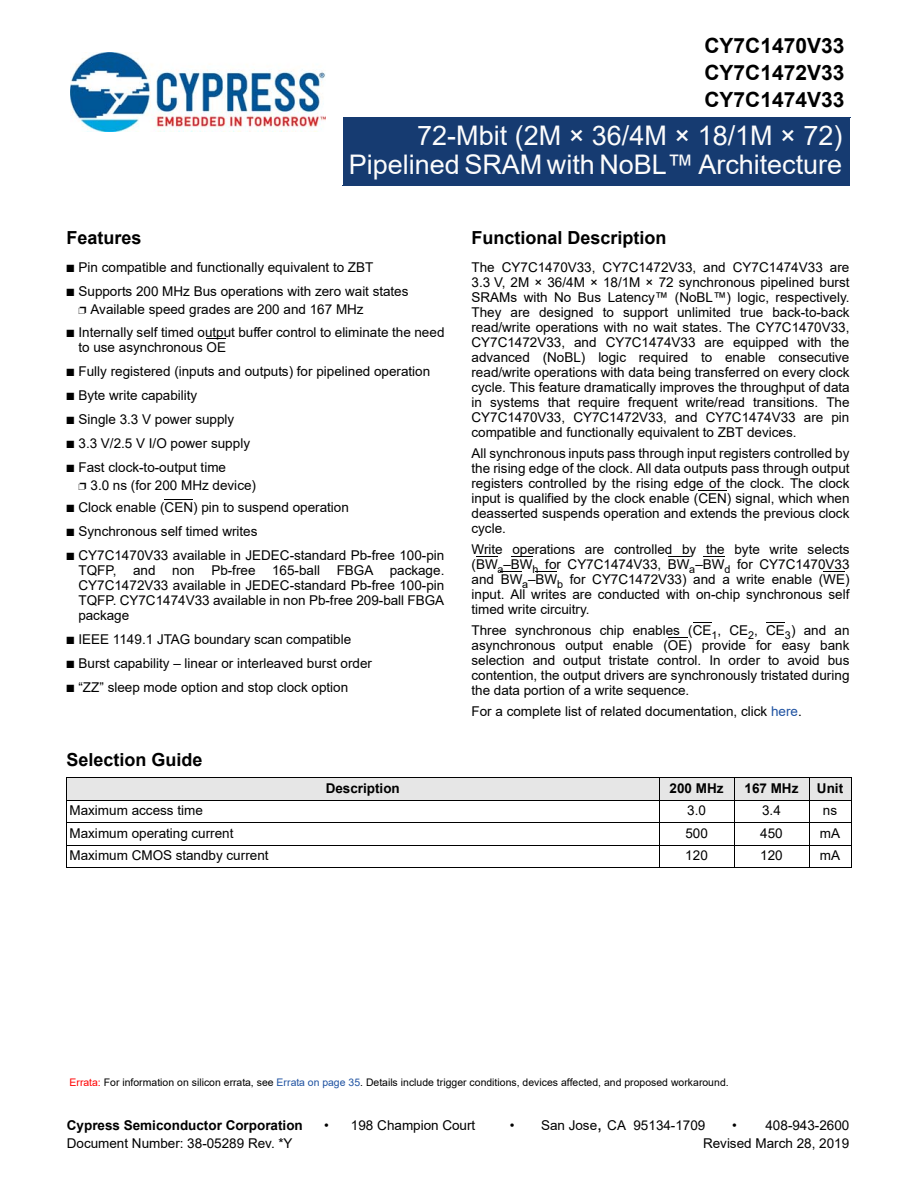
<style>
.page{position:relative;width:918px;height:1188px;background:#fff}
.page>*{position:absolute;margin:0;border:0;box-sizing:border-box;transform-origin:0 0}
.t1{font:27px/28.5px "Arial";color:#fcfcfc;text-align:right}
.t2{font:700 21px/27px "Arial";color:#000;text-align:justify}
.t3{font:700 18px "Arial";color:#000}
.t4{font:13.5px/15px "Arial";color:#000;text-align:justify}
.t5{font:700 13.5px "Arial";color:#000}
.t6{font:10.5px "Arial";letter-spacing:.005em;color:#000}
.s1{color:#1f52a1}
.s2{color:#f00}
.s3{font-size:18px}
</style>
<div class="page">
<div style="left:343px;top:117px;width:507px;height:69px;background:#163b71"></div>
<hr style="left:850px;top:117px;width:1px;height:69px;background:#163b71">
<img style="left:70px;top:52px;width:255px;height:80px">
<svg style="left:207px;top:338px;width:19px;height:1px"></svg>
<svg style="left:165px;top:499px;width:28px;height:1px"></svg>
<svg style="left:698px;top:490px;width:29px;height:1px"></svg>
<svg style="left:476px;top:556px;width:21px;height:1px"></svg>
<svg style="left:511px;top:556px;width:22px;height:1px"></svg>
<svg style="left:668px;top:556px;width:21px;height:1px"></svg>
<svg style="left:703px;top:556px;width:21px;height:1px"></svg>
<svg style="left:501px;top:571px;width:21px;height:1px"></svg>
<svg style="left:536px;top:571px;width:21px;height:1px"></svg>
<svg style="left:823px;top:571px;width:22px;height:1px"></svg>
<svg style="left:693px;top:622px;width:19px;height:1px"></svg>
<svg style="left:766px;top:622px;width:19px;height:1px"></svg>
<svg style="left:668px;top:637px;width:19px;height:1px"></svg>
<div style="left:67px;top:778px;width:592px;height:22px;background:#e6e6e6"></div>
<div style="left:659px;top:778px;width:75px;height:22px;background:#e6e6e6"></div>
<div style="left:734px;top:778px;width:75px;height:22px;background:#e6e6e6"></div>
<div style="left:809px;top:778px;width:42px;height:22px;background:#e6e6e6"></div>
<hr style="left:66px;top:778px;width:1px;height:89px;background:#000">
<hr style="left:659px;top:777px;width:1px;height:91px;background:#000">
<hr style="left:734px;top:777px;width:1px;height:91px;background:#000">
<hr style="left:809px;top:777px;width:1px;height:91px;background:#000">
<hr style="left:851px;top:778px;width:1px;height:89px;background:#000">
<hr style="left:66px;top:777px;width:785px;height:1px;background:#000">
<hr style="left:66px;top:800px;width:785px;height:1px;background:#000">
<hr style="left:66px;top:822px;width:785px;height:1px;background:#000">
<hr style="left:66px;top:845px;width:785px;height:1px;background:#000">
<hr style="left:66px;top:867px;width:785px;height:1px;background:#000">
<h2 class="t2" style="left:705px;top:32px;width:141px">CY7C1470V33<br>CY7C1472V33<br>CY7C1474V33</h2>
<h1 class="t1" style="left:349px;top:122px;width:495px">72-Mbit (2M × 36/4M × 18/1M × 72)<br>Pipelined SRAM with NoBL™ Architecture</h1>
<h3 class="t3" style="left:67px;top:227px;width:76px">Features</h3>
<p class="t4" style="left:67px;top:260px;width:308px">■ Pin compatible and functionally equivalent to ZBT</p>
<p class="t4" style="left:78px;top:283px;width:332px;line-height:18px;text-indent:-12px">■ Supports 200 MHz Bus operations with zero wait states ❐ Available speed grades are 200 and 167 MHz</p>
<p class="t4" style="left:78px;top:325px;width:368px;text-indent:-12px">■ Internally self timed output buffer control to eliminate the need to use asynchronous OE</p>
<p class="t4" style="left:67px;top:364px;width:365px">■ Fully registered (inputs and outputs) for pipelined operation</p>
<p class="t4" style="left:67px;top:388px;width:132px">■ Byte write capability</p>
<p class="t4" style="left:67px;top:412px;width:169px">■ Single 3.3 V power supply</p>
<p class="t4" style="left:67px;top:436px;width:185px">■ 3.3 V/2.5 V I/O power supply</p>
<p class="t4" style="left:78px;top:458px;width:179px;line-height:18px;text-indent:-12px">■ Fast clock-to-output time<br>❐ 3.0 ns (for 200 MHz device)</p>
<p class="t4" style="left:67px;top:500px;width:284px">■ Clock enable (CEN) pin to suspend operation</p>
<p class="t4" style="left:67px;top:524px;width:193px">■ Synchronous self timed writes</p>
<p class="t4" style="left:78px;top:548px;width:367px;text-indent:-12px">■ CY7C1470V33 available in JEDEC-standard Pb-free 100-pin TQFP, and non Pb-free 165-ball FBGA package.<br>CY7C1472V33 available in JEDEC-standard Pb-free 100-pin TQFP. CY7C1474V33 available in non Pb-free 209-ball FBGA package</p>
<p class="t4" style="left:67px;top:632px;width:286px">■ IEEE 1149.1 JTAG boundary scan compatible</p>
<p class="t4" style="left:67px;top:656px;width:307px">■ Burst capability – linear or interleaved burst order</p>
<p class="t4" style="left:67px;top:680px;width:283px">■ “ZZ” sleep mode option and stop clock option</p>
<h3 class="t3" style="left:67px;top:749px;width:138px">Selection Guide</h3>
<h3 class="t3" style="left:472px;top:227px;width:196px">Functional Description</h3>
<p class="t4" style="left:472px;top:260px;width:380px">The CY7C1470V33, CY7C1472V33, and CY7C1474V33 are 3.3 V, 2M × 36/4M × 18/1M × 72 synchronous pipelined burst SRAMs with No Bus Latency™ (NoBL™) logic, respectively.<br>They are designed to support unlimited true back-to-back read/write operations with no wait states. The CY7C1470V33, CY7C1472V33, and CY7C1474V33 are equipped with the advanced (NoBL) logic required to enable consecutive read/write operations with data being transferred on every clock cycle. This feature dramatically improves the throughput of data in systems that require frequent write/read transitions. The CY7C1470V33, CY7C1472V33, and CY7C1474V33 are pin compatible and functionally equivalent to ZBT devices.</p>
<p class="t4" style="left:472px;top:446px;width:380px">All synchronous inputs pass through input registers controlled by the rising edge of the clock. All data outputs pass through output registers controlled by the rising edge of the clock. The clock input is qualified by the clock enable (CEN) signal, which when deasserted suspends operation and extends the previous clock cycle.</p>
<p class="t4" style="left:472px;top:542px;width:380px">Write operations are controlled by the byte write selects (BW<sub>a</sub>–BW<sub>h</sub> for CY7C1474V33, BW<sub>a</sub>–BW<sub>d</sub> for CY7C1470V33 and BW<sub>a</sub>–BW<sub>b</sub> for CY7C1472V33) and a write enable (WE) input. All writes are conducted with on-chip synchronous self timed write circuitry.</p>
<p class="t4" style="left:472px;top:623px;width:380px">Three synchronous chip enables (CE<sub>1</sub>, CE<sub>2</sub>, CE<sub>3</sub>) and an asynchronous output enable (OE) provide for easy bank selection and output tristate control. In order to avoid bus contention, the output drivers are synchronously tristated during the data portion of a write sequence.</p>
<p class="t4" style="left:472px;top:704px;width:332px">For a complete list of related documentation, click <span class="s1">here</span>.</p>
<p class="t5" style="left:326px;top:781px;width:76px">Description</p>
<p class="t5" style="left:670px;top:781px;width:55px">200 MHz</p>
<p class="t5" style="left:745px;top:781px;width:55px">167 MHz</p>
<p class="t5" style="left:817px;top:781px;width:28px">Unit</p>
<p class="t4" style="left:69px;top:803px;width:135px">Maximum access time</p>
<p class="t4" style="left:687px;top:803px;width:20px">3.0</p>
<p class="t4" style="left:762px;top:803px;width:20px">3.4</p>
<p class="t4" style="left:823px;top:803px;width:16px">ns</p>
<p class="t4" style="left:69px;top:826px;width:166px">Maximum operating current</p>
<p class="t4" style="left:685px;top:826px;width:24px">500</p>
<p class="t4" style="left:760px;top:826px;width:24px">450</p>
<p class="t4" style="left:820px;top:826px;width:22px">mA</p>
<p class="t4" style="left:69px;top:848px;width:201px">Maximum CMOS standby current</p>
<p class="t4" style="left:685px;top:848px;width:24px">120</p>
<p class="t4" style="left:760px;top:848px;width:24px">120</p>
<p class="t4" style="left:820px;top:848px;width:22px">mA</p>
<p class="t6" style="left:69px;top:1077px;width:661px"><span class="s2">Errata:</span> For information on silicon errata, see <span class="s1">Errata on page 35</span>. Details include trigger conditions, devices affected, and proposed workaround.</p>
<p class="t5" style="left:67px;top:1118px;width:237px">Cypress Semiconductor Corporation</p>
<p class="t4" style="left:324px;top:1118px;width:153px">• 198 Champion Court</p>
<p class="t4" style="left:510px;top:1118px;width:197px">• San Jose<span class="s3">,</span> CA 95134-1709</p>
<p class="t4" style="left:732px;top:1118px;width:119px">• 408-943-2600</p>
<p class="t4" style="left:67px;top:1136px;width:227px">Document Number: 38-05289 Rev. *Y</p>
<p class="t4" style="left:703px;top:1136px;width:148px">Revised March 28, 2019</p>
</div>
